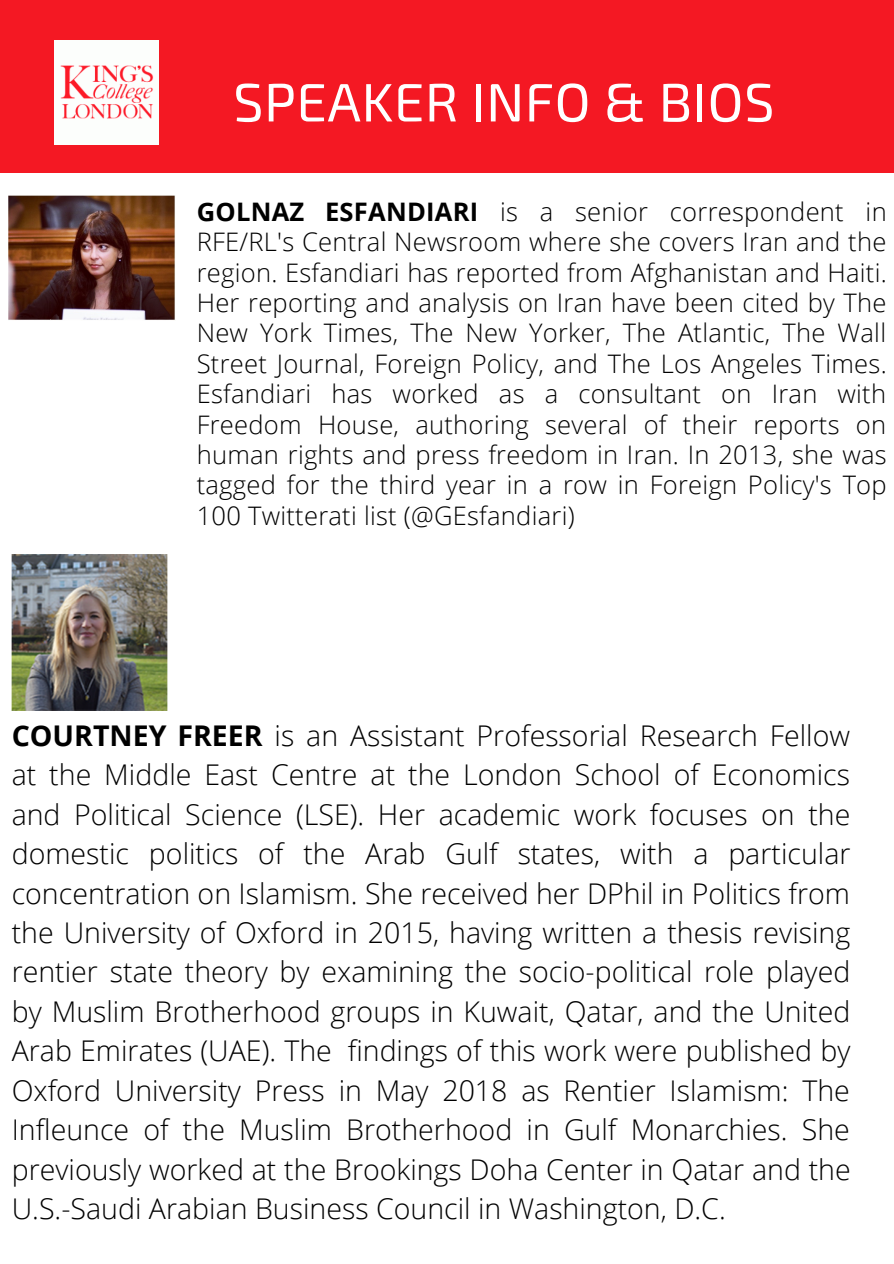
<style>
.page{position:relative;width:894px;height:1264px;background:#fff}
.page>*{position:absolute;margin:0;border:0;box-sizing:border-box;transform-origin:0 0}
.t1{font:54px "Exo 2";letter-spacing:.01em;color:#fff}
.t2{font:300 28.5px/39.5px "Open Sans";color:#000;text-align:justify}
.t3{font:300 25.5px/30.5px "Open Sans";letter-spacing:.01em;color:#000;text-align:justify}
.s1{font-weight:700}
</style>
<div class="page">
<div style="left:0;top:0;width:893px;height:173px;background:#f41823"></div>
<img style="left:54px;top:40px;width:104px;height:104px">
<img style="left:8px;top:196px;width:167px;height:124px">
<img style="left:12px;top:554px;width:155px;height:156px">
<p class="t1" style="left:233px;top:67px;width:542px">SPEAKER INFO &amp; BIOS</p>
<p class="t3" style="left:197px;top:195px;width:691px"><span class="s1">GOLNAZ ESFANDIARI</span> is a senior correspondent in RFE/RL's Central Newsroom where she covers Iran and the region. Esfandiari has reported from Afghanistan and Haiti.<br>Her reporting and analysis on Iran have been cited by The New York Times, The New Yorker, The Atlantic, The Wall Street Journal, Foreign Policy, and The Los Angeles Times.<br>Esfandiari has worked as a consultant on Iran with Freedom House, authoring several of their reports on human rights and press freedom in Iran. In 2013, she was tagged for the third year in a row in Foreign Policy's Top 100 Twitterati list (@GEsfandiari)</p>
<p class="t2" style="left:12px;top:715px;width:840px"><span class="s1">COURTNEY FREER</span> is an Assistant Professorial Research Fellow at the Middle East Centre at the London School of Economics and Political Science (LSE). Her academic work focuses on the domestic politics of the Arab Gulf states, with a particular concentration on Islamism. She received her DPhil in Politics from the University of Oxford in 2015, having written a thesis revising rentier state theory by examining the socio-political role played by Muslim Brotherhood groups in Kuwait, Qatar, and the United Arab Emirates (UAE). The findings of this work were published by Oxford University Press in May 2018 as Rentier Islamism: The Infleunce of the Muslim Brotherhood in Gulf Monarchies. She previously worked at the Brookings Doha Center in Qatar and the U.S.-Saudi Arabian Business Council in Washington, D.C.</p>
</div>
